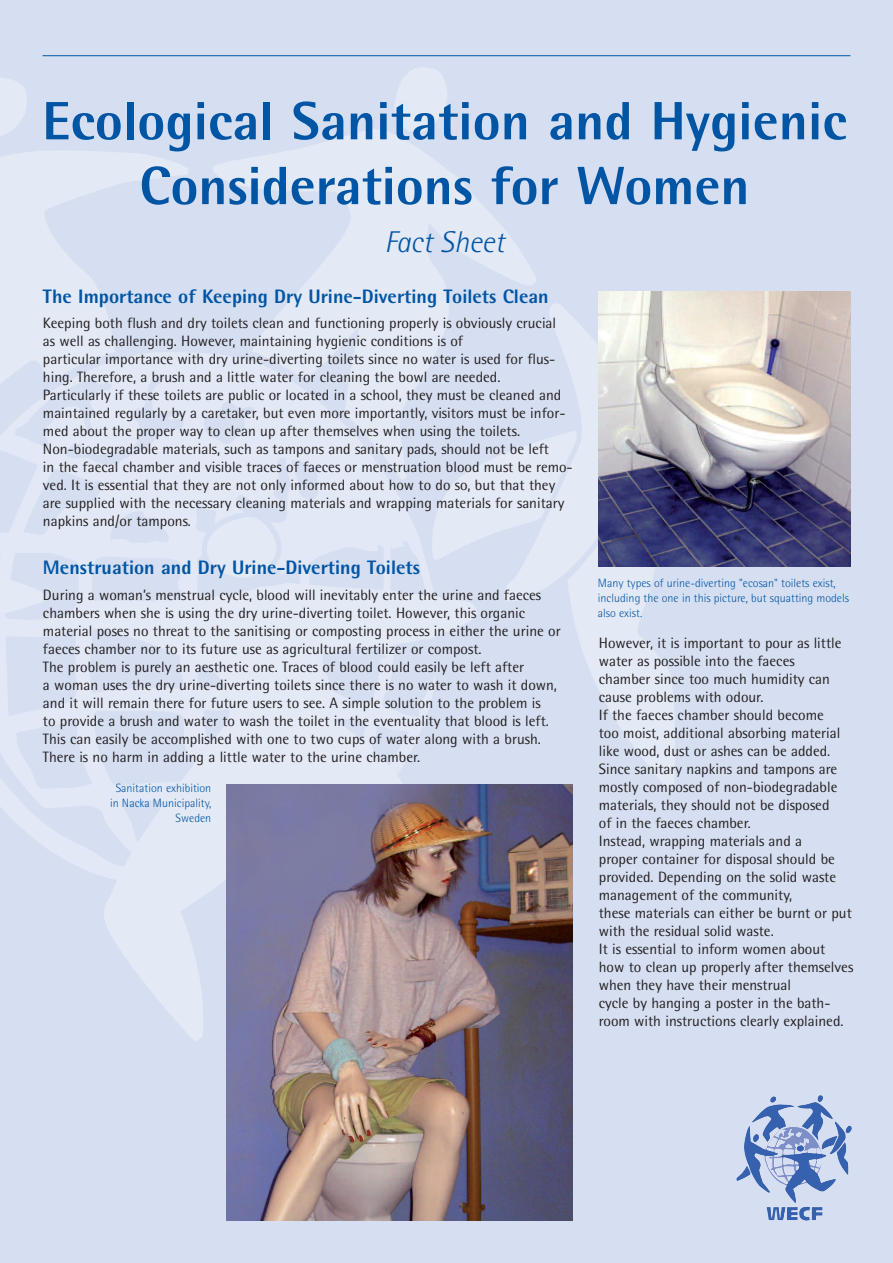
<style>
.page{position:relative;width:893px;height:1263px;background:#d6dff1}
.page>*{position:absolute;margin:0;border:0;box-sizing:border-box;transform-origin:0 0}
.t1{font:800 54px/64.8px "Rotis Semi Sans";letter-spacing:.005em;color:#0155a5;text-align:center}
.t2{font:italic 300 30px "Rotis Semi Sans";color:#0155a5}
.t3{font:800 19.5px "Rotis Semi Sans";color:#0155a5}
.t4{font:15px/18px "Rotis Semi Sans";color:#231f20}
.t5{font:300 12px/15px "Rotis Semi Sans";color:#0155a5;text-align:right}
</style>
<div class="page">
<img style="left:0;top:55px;width:748px;height:1023px">
<img style="left:226px;top:784px;width:346px;height:436px">
<hr style="left:43px;top:55px;width:807px;height:1px;background:#0155a5">
<img style="left:599px;top:292px;width:251px;height:274px">
<img style="left:750px;top:1095px;width:102px;height:81px">
<h1 class="t1" style="left:42px;top:94px;width:806px">Ecological Sanitation and Hygienic<br>Considerations for Women</h1>
<h2 class="t2" style="left:384px;top:232px;width:121px">Fact Sheet</h2>
<h3 class="t3" style="left:43px;top:289px;width:507px">The Importance of Keeping Dry Urine-Diverting Toilets Clean</h3>
<p class="t4" style="left:43px;top:316px;width:531px">Keeping both flush and dry toilets clean and functioning properly is obviously crucial<br>as well as challenging. However, maintaining hygienic conditions is of<br>particular importance with dry urine-diverting toilets since no water is used for flus&shy;hing. Therefore, a brush and a little water for cleaning the bowl are needed.<br>Particularly if these toilets are public or located in a school, they must be cleaned and maintained regularly by a caretaker, but even more importantly, visitors must be infor&shy;med about the proper way to clean up after themselves when using the toilets.<br>Non-biodegradable materials, such as tampons and sanitary pads, should not be left<br>in the faecal chamber and visible traces of faeces or menstruation blood must be remo&shy;ved. It is essential that they are not only informed about how to do so, but that they are supplied with the necessary cleaning materials and wrapping materials for sanitary napkins and/or tampons.</p>
<h3 class="t3" style="left:43px;top:561px;width:378px">Menstruation and Dry Urine-Diverting Toilets</h3>
<p class="t4" style="left:43px;top:587px;width:519px">During a woman’s menstrual cycle, blood will inevitably enter the urine and faeces chambers when she is using the dry urine-diverting toilet. However, this organic material poses no threat to the sanitising or composting process in either the urine or faeces chamber nor to its future use as agricultural fertilizer or compost.<br>The problem is purely an aesthetic one. Traces of blood could easily be left after<br>a woman uses the dry urine-diverting toilets since there is no water to wash it down, and it will remain there for future users to see. A simple solution to the problem is<br>to provide a brush and water to wash the toilet in the eventuality that blood is left.<br>This can easily be accomplished with one to two cups of water along with a brush.<br>There is no harm in adding a little water to the urine chamber.</p>
<p class="t5" style="left:110px;top:782px;width:103px">Sanitation exhibition in Nacka Municipality,<br>Sweden</p>
<p class="t5" style="left:598px;top:577px;width:253px;text-align:left">Many types of urine-diverting "ecosan" toilets exist, including the one in this picture, but squatting models also exist.</p>
<p class="t4" style="left:599px;top:636px;width:256px">However, it is important to pour as little water as possible into the faeces<br>chamber since too much humidity can cause problems with odour.<br>If the faeces chamber should become<br>too moist, additional absorbing material like wood, dust or ashes can be added.<br>Since sanitary napkins and tampons are mostly composed of non-biodegradable materials, they should not be disposed<br>of in the faeces chamber.<br>Instead, wrapping materials and a<br>proper container for disposal should be provided. Depending on the solid waste management of the community,<br>these materials can either be burnt or put with the residual solid waste.<br>It is essential to inform women about how to clean up properly after themselves when they have their menstrual<br>cycle by hanging a poster in the bath&shy;room with instructions clearly explained.</p>
</div>
